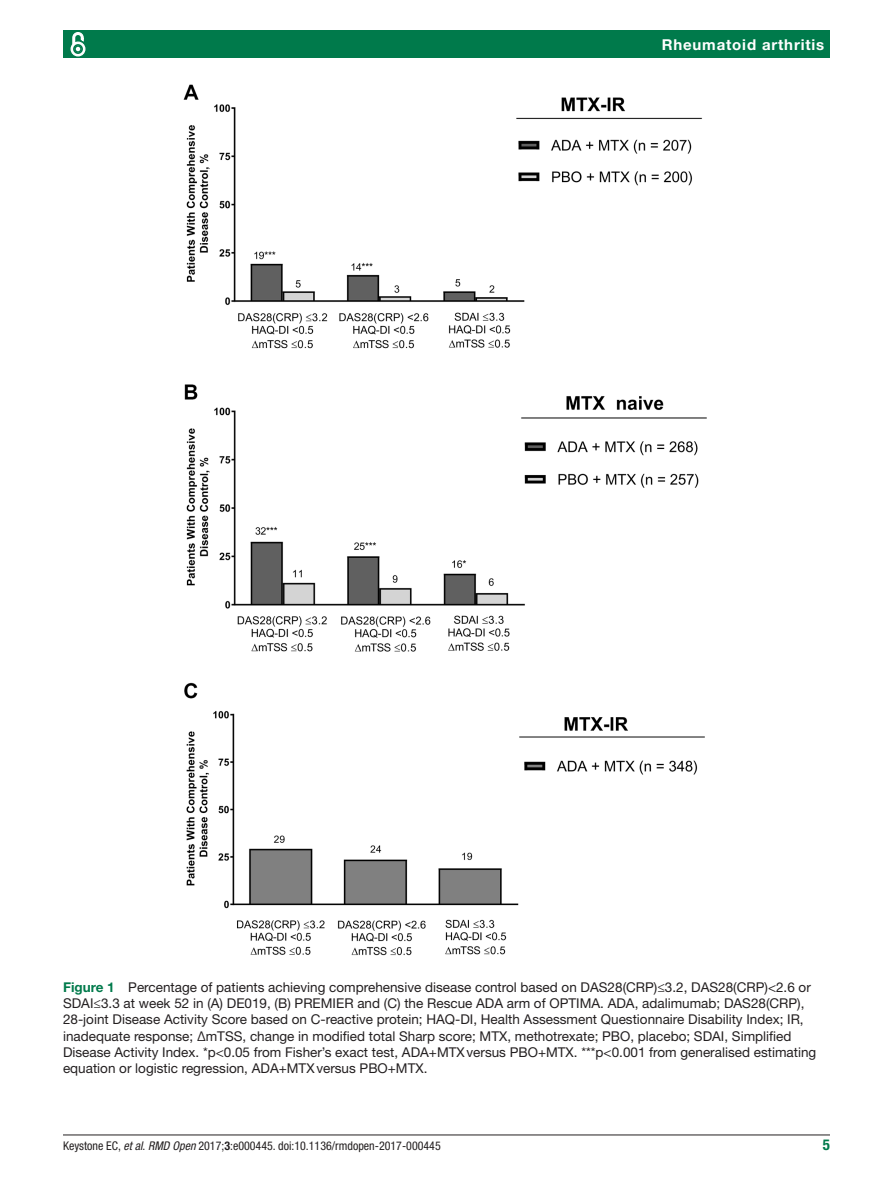
<style>
.page{position:relative;width:893px;height:1191px;background:#fff}
.page>*{position:absolute;margin:0;border:0;box-sizing:border-box;transform-origin:0 0}
.t1{font:700 15px "Helvetica Neue LT Std";letter-spacing:.055em;color:#fff}
.t2{font:700 condensed 15px "Helvetica Neue LT Std";color:#007a4b}
.t3{font:13.5px/16.2px "Helvetica Neue LT Std";color:#231f20}
.t4{font:condensed 12px "Helvetica Neue LT Std";color:#231f20}
.s1{font-weight:700;color:#007a4b}
.s2{font-style:italic}
.s3{font-weight:700}
</style>
<div class="page">
<hr style="left:63px;top:1134px;width:767px;height:1px;background:#231f20">
<div style="left:63px;top:31px;width:767px;height:27px;background:#007a4b"></div>
<svg style="left:70px;top:32px;width:16px;height:25px"></svg>
<div style="left:74px;top:45px;width:8px;height:8px;border:1px solid #007a4b;border-radius:50%"></div>
<img style="left:183px;top:84px;width:524px;height:872px">
<p class="t1" style="left:662px;top:35px;width:164px">Rheumatoid arthritis</p>
<p class="t3" style="left:63px;top:978px;width:755px"><span class="s1">Figure 1</span> Percentage of patients achieving comprehensive disease control based on DAS28(CRP)≤3.2, DAS28(CRP)&lt;2.6 or SDAI≤3.3 at week 52 in (A) DE019, (B) PREMIER and (C) the Rescue ADA arm of OPTIMA. ADA, adalimumab; DAS28(CRP), 28-joint Disease Activity Score based on C-reactive protein; HAQ-DI, Health Assessment Questionnaire Disability Index; IR, inadequate response; ΔmTSS, change in modified total Sharp score; MTX, methotrexate; PBO, placebo; SDAI, Simplified Disease Activity Index. *p&lt;0.05 from Fisher’s exact test, ADA+MTXversus PBO+MTX. ***p&lt;0.001 from generalised estimating equation or logistic regression, ADA+MTXversus PBO+MTX.</p>
<p class="t4" style="left:63px;top:1138px;width:379px">Keystone EC, <span class="s2">et al</span>. <span class="s2">RMD Open</span> 2017;<span class="s3">3</span>:e000445. doi:10.1136/rmdopen-2017-000445</p>
<p class="t2" style="left:823px;top:1135px;width:9px">5</p>
</div>
